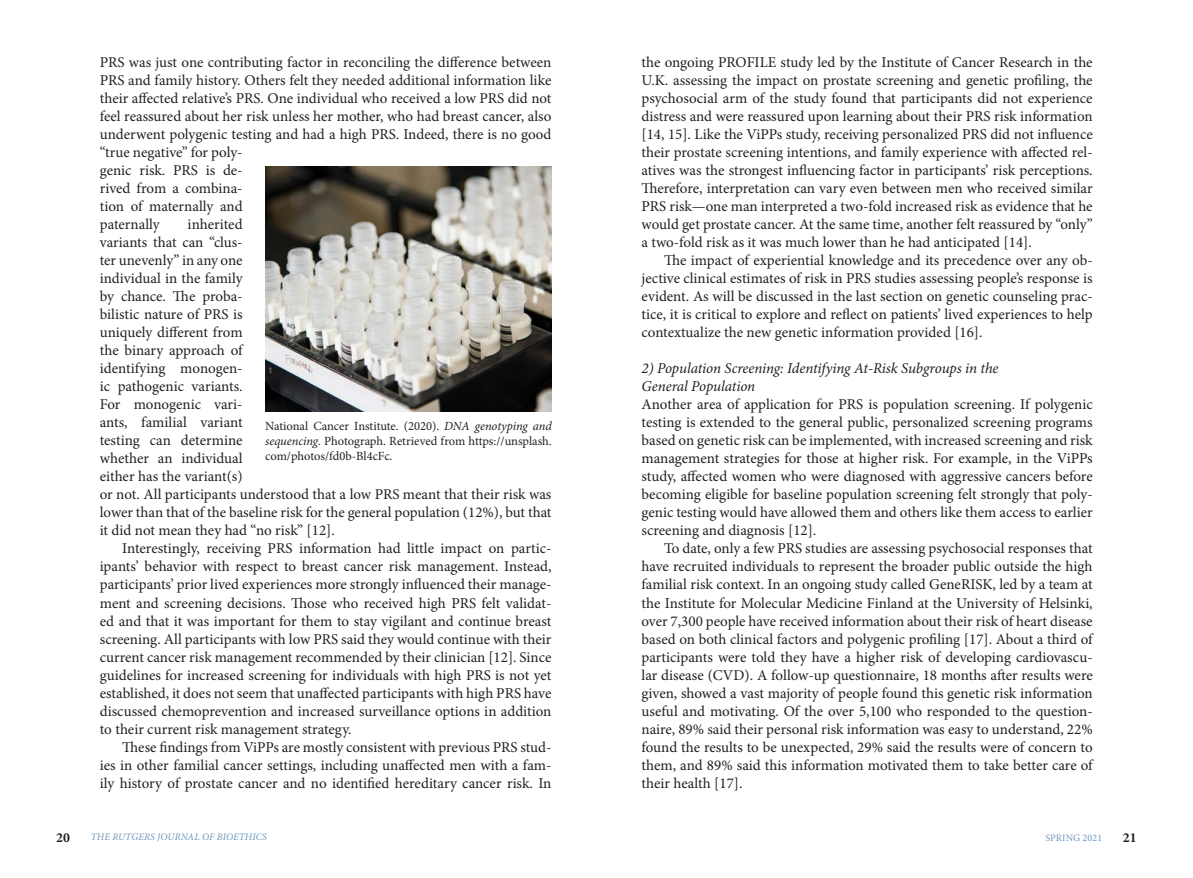
<style>
.page{position:relative;width:1193px;height:878px;background:#fff}
.page>*{position:absolute;margin:0;border:0;box-sizing:border-box;transform-origin:0 0}
.t1{font:15px/18px "Minion Pro";color:#231f20;text-align:justify}
.t2{font:italic 15px/18px "Minion Pro";letter-spacing:-.01em;color:#231f20}
.t3{font:700 13.75px "Minion Pro";color:#231f20}
.t4{font:12.5px/15px "Minion Pro";letter-spacing:-.005em;color:#231f20;text-align:justify}
.t5{font:italic 10px "Minion Pro";letter-spacing:.01em;color:#7098bc}
.t6{font:10px "Minion Pro";letter-spacing:.01em;color:#7098bc}
.s1{font-style:italic}
</style>
<div class="page">
<img style="left:265px;top:166px;width:286px;height:245px">
<p class="t1" style="left:100px;top:53px;width:453px;text-align:left">PRS was just one contributing factor in reconciling the difference between PRS and family history. Others felt they needed additional information like their affected relative’s PRS. One individual who received a low PRS did not feel reassured about her risk unless her mother, who had breast cancer, also underwent polygenic testing and had a high PRS. Indeed, there is no good “true negative” for poly-<br>genic risk. PRS is de-<br>rived from a combina-<br>tion of maternally and<br>paternally</p>
<p class="t1" style="left:100px;top:215px;width:453px;text-align:left;text-indent:88px">inherited<br>variants that can “clus-<br>ter unevenly” in any one<br>individual in the family<br>by chance. The proba-<br>bilistic nature of PRS is<br>uniquely different from<br>the binary approach of<br>identifying monogen-<br>ic pathogenic variants.<br>For monogenic vari-<br>ants, familial variant<br>testing can determine<br>whether an individual<br>either has the variant(s)<br>or not. All participants understood that a low PRS meant that their risk was lower than that of the baseline risk for the general population (12%), but that it did not mean they had “no risk” [12].</p>
<p class="t1" style="left:100px;top:539px;width:453px;text-indent:22px">Interestingly, receiving PRS information had little impact on partic&shy;ipants’ behavior with respect to breast cancer risk management. Instead, participants’ prior lived experiences more strongly influenced their manage&shy;ment and screening decisions. Those who received high PRS felt validat&shy;ed and that it was important for them to stay vigilant and continue breast screening. All participants with low PRS said they would continue with their current cancer risk management recommended by their clinician [12]. Since guidelines for increased screening for individuals with high PRS is not yet established, it does not seem that unaffected participants with high PRS have discussed chemoprevention and increased surveillance options in addition to their current risk management strategy.</p>
<p class="t1" style="left:100px;top:737px;width:453px;text-indent:22px">These findings from ViPPs are mostly consistent with previous PRS stud&shy;ies in other familial cancer settings, including unaffected men with a fam&shy;ily history of prostate cancer and no identified hereditary cancer risk. In</p>
<p class="t4" style="left:265px;top:418px;width:288px">National Cancer Institute. (2020). <span class="s1">DNA genotyping and sequencing.</span> Photograph. Retrieved from https://unsplash. com/photos/fd0b-Bl4cFc.</p>
<p class="t1" style="left:641px;top:53px;width:453px">the ongoing PROFILE study led by the Institute of Cancer Research in the U.K. assessing the impact on prostate screening and genetic profiling, the psychosocial arm of the study found that participants did not experience distress and were reassured upon learning about their PRS risk information [14, 15]. Like the ViPPs study, receiving personalized PRS did not influence their prostate screening intentions, and family experience with affected rel&shy;atives was the strongest influencing factor in participants’ risk perceptions.<br>Therefore, interpretation can vary even between men who received similar PRS risk—one man interpreted a two-fold increased risk as evidence that he would get prostate cancer. At the same time, another felt reassured by “only” a two-fold risk as it was much lower than he had anticipated [14].</p>
<p class="t1" style="left:641px;top:251px;width:452px;text-indent:22px">The impact of experiential knowledge and its precedence over any ob&shy;jective clinical estimates of risk in PRS studies assessing people’s response is evident. As will be discussed in the last section on genetic counseling prac&shy;tice, it is critical to explore and reflect on patients’ lived experiences to help contextualize the new genetic information provided [16].</p>
<p class="t2" style="left:641px;top:359px;width:358px">2) Population Screening: Identifying At-Risk Subgroups in the<br>General Population</p>
<p class="t1" style="left:641px;top:395px;width:453px">Another area of application for PRS is population screening. If polygenic testing is extended to the general public, personalized screening programs based on genetic risk can be implemented, with increased screening and risk management strategies for those at higher risk. For example, in the ViPPs study, affected women who were diagnosed with aggressive cancers before becoming eligible for baseline population screening felt strongly that poly&shy;genic testing would have allowed them and others like them access to earlier screening and diagnosis [12].</p>
<p class="t1" style="left:641px;top:539px;width:453px;text-indent:22px">To date, only a few PRS studies are assessing psychosocial responses that have recruited individuals to represent the broader public outside the high familial risk context. In an ongoing study called GeneRISK, led by a team at the Institute for Molecular Medicine Finland at the University of Helsinki, over 7,300 people have received information about their risk of heart disease based on both clinical factors and polygenic profiling [17]. About a third of participants were told they have a higher risk of developing cardiovascu&shy;lar disease (CVD). A follow-up questionnaire, 18 months after results were given, showed a vast majority of people found this genetic risk information useful and motivating. Of the over 5,100 who responded to the question&shy;naire, 89% said their personal risk information was easy to understand, 22% found the results to be unexpected, 29% said the results were of concern to them, and 89% said this information motivated them to take better care of their health [17].</p>
<p class="t3" style="left:56px;top:827px;width:15px">20</p>
<p class="t5" style="left:91px;top:830px;width:178px">THE RUTGERS JOURNAL OF BIOETHICS</p>
<p class="t6" style="left:1045px;top:831px;width:58px">SPRING 2021</p>
<p class="t3" style="left:1122px;top:827px;width:15px">21</p>
</div>
